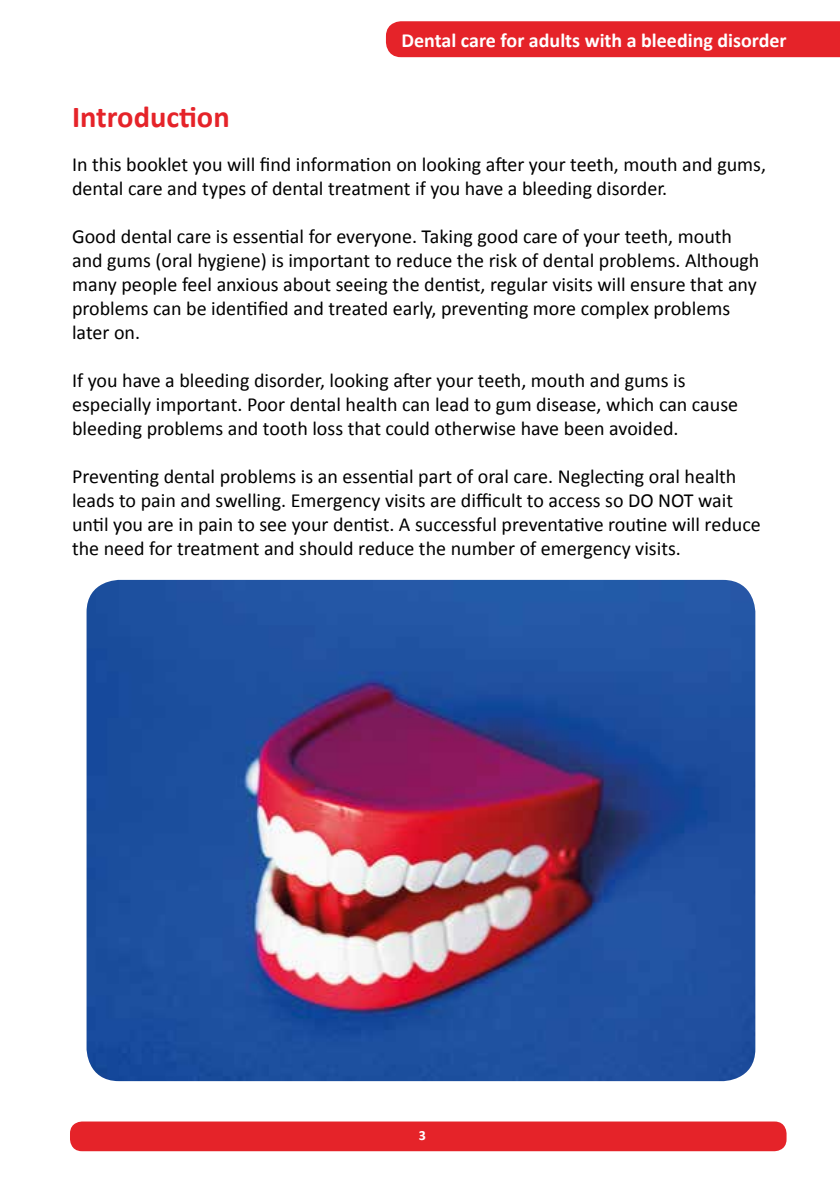
<style>
.page{position:relative;width:840px;height:1191px;background:#fff}
.page>*{position:absolute;margin:0;border:0;box-sizing:border-box;transform-origin:0 0}
.t1{font:700 30.4px "Calibri";color:#e52329}
.t2{font:20px/24px "Calibri";color:#000}
.t3{font:700 20px "Calibri";color:#fff}
.t4{font:700 14px "Calibri";color:#fff}
</style>
<div class="page">
<div style="left:386px;top:21px;width:453px;height:36px;background:#e52329"></div>
<div style="left:70px;top:1121px;width:716px;height:30px;background:#e52329;border-radius:12px"></div>
<img style="left:86px;top:580px;width:669px;height:501px">
<p class="t3" style="left:401px;top:27px;width:386px">Dental care for adults with a bleeding disorder</p>
<h1 class="t1" style="left:72px;top:97px;width:159px">Introduction</h1>
<p class="t2" style="left:72px;top:152px;width:695px">In this booklet you will find information on looking after your teeth, mouth and gums, dental care and types of dental treatment if you have a bleeding disorder.</p>
<p class="t2" style="left:72px;top:224px;width:688px">Good dental care is essential for everyone. Taking good care of your teeth, mouth and gums (oral hygiene) is important to reduce the risk of dental problems. Although many people feel anxious about seeing the dentist, regular visits will ensure that any problems can be identified and treated early, preventing more complex problems later on.</p>
<p class="t2" style="left:72px;top:368px;width:667px">If you have a bleeding disorder, looking after your teeth, mouth and gums is especially important. Poor dental health can lead to gum disease, which can cause bleeding problems and tooth loss that could otherwise have been avoided.</p>
<p class="t2" style="left:72px;top:464px;width:690px">Preventing dental problems is an essential part of oral care. Neglecting oral health leads to pain and swelling. Emergency visits are difficult to access so DO NOT wait until you are in pain to see your dentist. A successful preventative routine will reduce the need for treatment and should reduce the number of emergency visits.</p>
<p class="t4" style="left:418px;top:1126px;width:9px">3</p>
</div>
